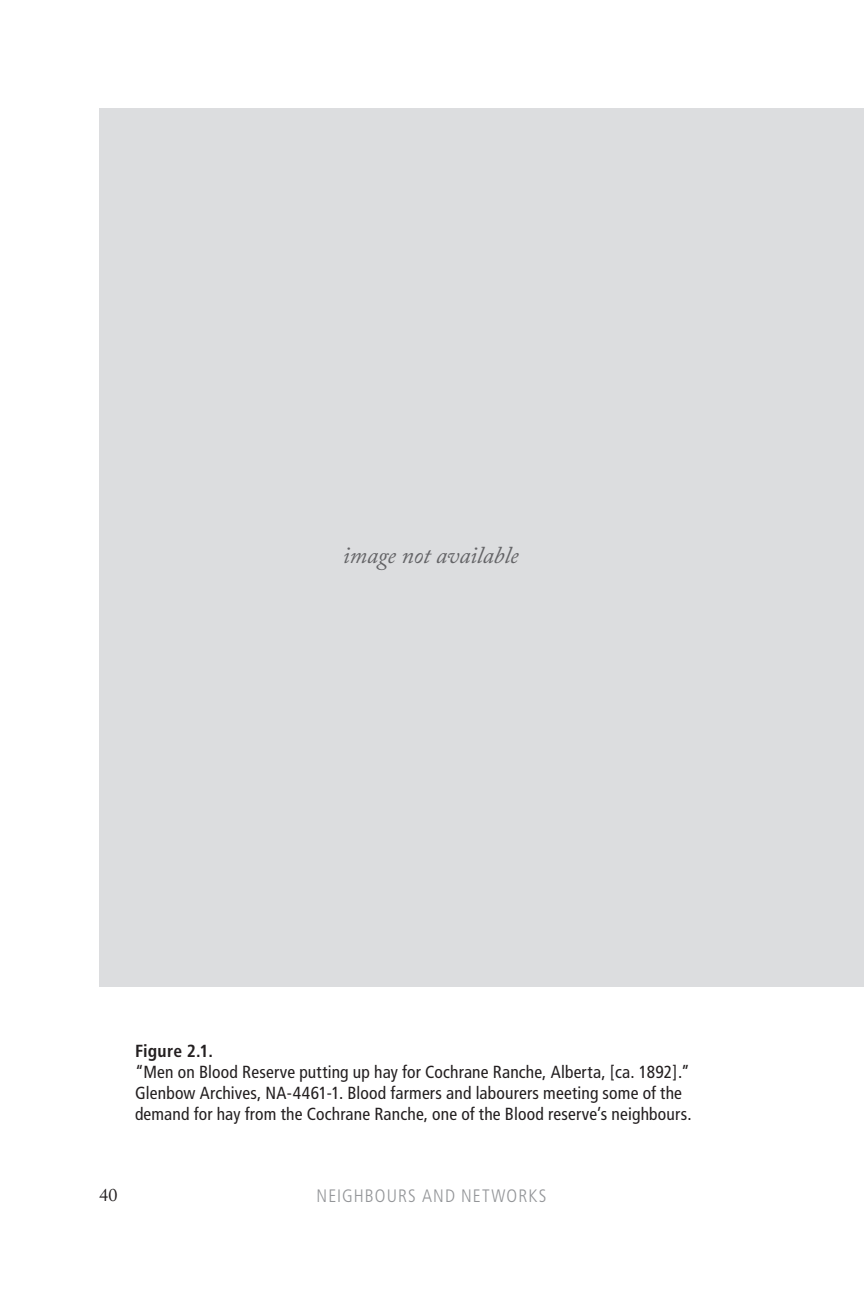
<style>
.page{position:relative;width:864px;height:1296px;background:#fff}
.page>*{position:absolute;margin:0;border:0;box-sizing:border-box;transform-origin:0 0}
.t1{font:italic 24px "Adobe Caslon Pro";letter-spacing:-.005em;color:#636366}
.t2{font:300 condensed 18px "Frutiger";letter-spacing:.06em;color:#939598}
.t3{font:18px "Adobe Caslon Pro";color:#231f20}
.t4{font:condensed 17.6px/21px "Frutiger";letter-spacing:.01em;color:#231f20}
.t5{font:700 condensed 17.6px "Frutiger";letter-spacing:.01em;color:#231f20}
</style>
<div class="page">
<div style="left:99px;top:108px;width:765px;height:879px;background:#dcdddf"></div>
<h1 class="t1" style="left:343px;top:540px;width:177px">image not available</h1>
<p class="t5" style="left:135px;top:1041px;width:79px">Figure 2.1.</p>
<p class="t4" style="left:135px;top:1062px;width:558px">“Men on Blood Reserve putting up hay for Cochrane Ranche, Alberta, [ca. 1892].”<br>Glenbow Archives, NA-4461-1. Blood farmers and labourers meeting some of the demand for hay from the Cochrane Ranche, one of the Blood reserve’s neighbours.</p>
<p class="t3" style="left:99px;top:1184px;width:20px">40</p>
<p class="t2" style="left:317px;top:1185px;width:231px">NEIGHBOURS AND NETWORKS</p>
</div>
